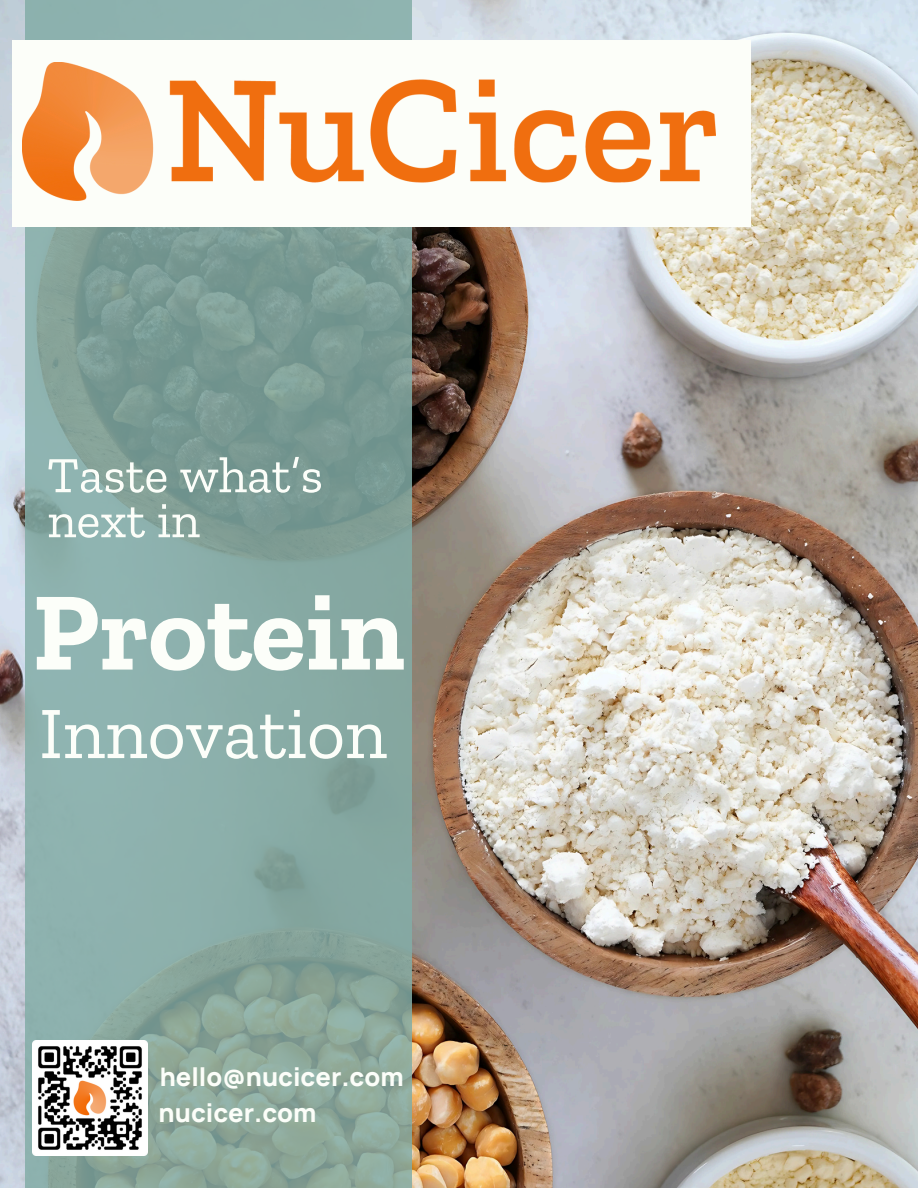
<style>
.page{position:relative;width:918px;height:1188px;background:#fff}
.page>*{position:absolute;margin:0;border:0;box-sizing:border-box;transform-origin:0 0}
.t1{font:700 111.75px "Zilla Slab";color:#fcfef9}
.t2{font:73.95px "Zilla Slab";color:#fcfef9}
.t3{font:50.85px/45px "Zilla Slab";color:#fcfef9}
.t4{font:800 25.5px "Manrope";color:#fcfef9}
</style>
<div class="page">
<img style="left:0;top:0;width:918px;height:1188px">
<svg style="left:25px;top:0;width:386px;height:1188px;background:#86a7a0"></svg>
<div style="left:13px;top:40px;width:738px;height:187px;background:#fcfef9"></div>
<img style="left:23px;top:62px;width:693px;height:139px">
<img style="left:32px;top:1040px;width:115px;height:115px">
<p class="t3" style="left:47px;top:452px;width:277px">Taste what’s next in</p>
<h1 class="t1" style="left:32px;top:564px;width:374px">Protein</h1>
<h3 class="t2" style="left:39px;top:688px;width:350px">Innovation</h3>
<p class="t4" style="left:160px;top:1059px;width:246px">hello@nucicer.com</p>
<h2 class="t4" style="left:159px;top:1095px;width:160px">nucicer.com</h2>
</div>
